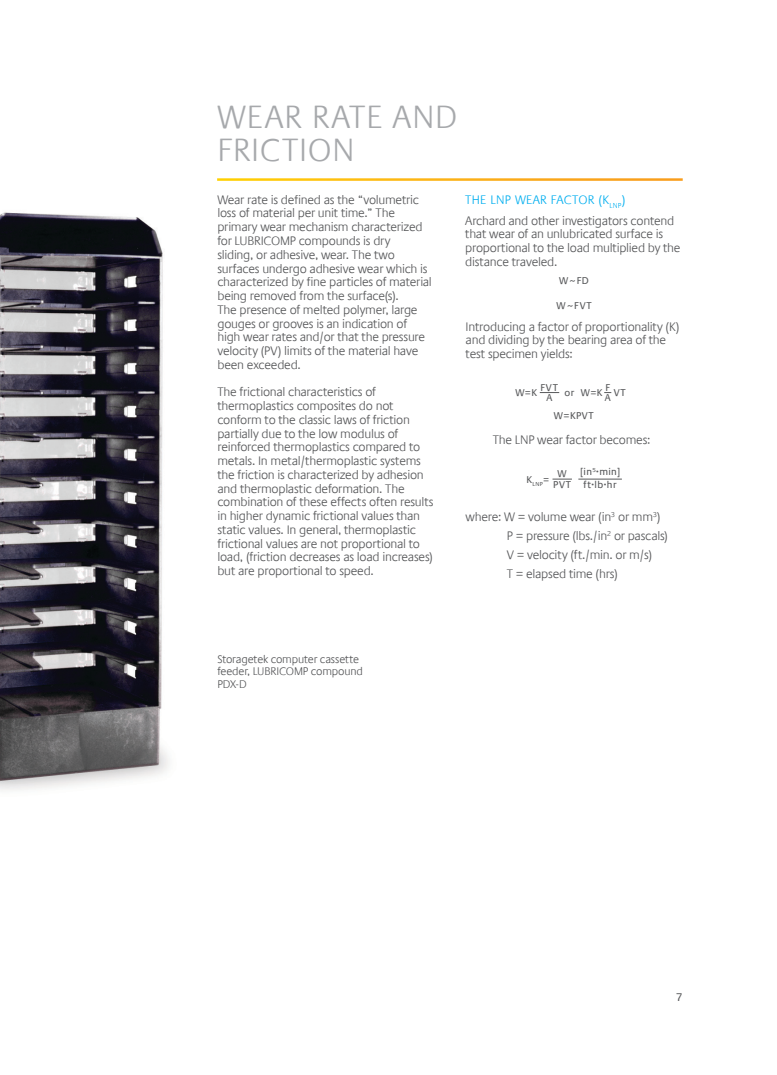
<style>
.page{position:relative;width:777px;height:1075px;background:#fff}
.page>*{position:absolute;margin:0;border:0;box-sizing:border-box;transform-origin:0 0}
.t1{font:300 32.5px/32.5px "Praxis Com";letter-spacing:.025em;color:#a7a9ac}
.t2{font:300 12.5px/13.8px "Praxis Com";letter-spacing:-.02em;color:#58595b}
.t3{font:300 12.5px "Praxis Com";color:#00aeef}
.t4{font:300 11.25px/12.5px "Praxis Com";letter-spacing:-.015em;color:#58595b}
.t5{font:11.25px "Praxis Com";color:#58595b}
.t6{font:10px/10.4px "Praxis Com";letter-spacing:.065em;color:#58595b;text-align:center}
.t7{font:5.88px "Praxis Com";color:#58595b}
.s1{color:#00aeef}
</style>
<div class="page">
<img style="left:0;top:212px;width:169px;height:579px">
<hr style="left:578px;top:479px;width:44px;height:1px;background:#58595b">
<svg style="left:552px;top:479px;width:20px;height:1px"></svg>
<svg style="left:540px;top:392px;width:19px;height:1px"></svg>
<h1 class="t1" style="left:217px;top:101px;width:241px">Wear rate and friction</h1>
<p class="t2" style="left:217px;top:193px;width:216px">Wear rate is defined as the “volumetric loss of material per unit time.” The primary wear mechanism characterized for LUBRICOMP compounds is dry<br>sliding, or adhesive, wear. The two surfaces undergo adhesive wear which is characterized by fine particles of material being removed from the surface(s).<br>The presence of melted polymer, large gouges or grooves is an indication of high wear rates and/or that the pressure velocity (PV) limits of the material have been exceeded.</p>
<p class="t2" style="left:217px;top:385px;width:218px">The frictional characteristics of thermoplastics composites do not conform to the classic laws of friction partially due to the low modulus of reinforced thermoplastics compared to metals. In metal/thermoplastic systems the friction is characterized by adhesion and thermoplastic deformation. The combination of these effects often results in higher dynamic frictional values than static values. In general, thermoplastic frictional values are not proportional to load, (friction decreases as load increases) but are proportional to speed.</p>
<p class="t2" style="left:465px;top:189px;width:210px;line-height:20.9px;text-indent:133px"><span class="s1">(K</span><sub>LNP</sub><span class="s1">)<br></span>Archard and other investigators contend</p>
<p class="t2" style="left:465px;top:227px;width:217px">that wear of an unlubricated surface is proportional to the load multiplied by the distance traveled.</p>
<p class="t3" style="left:465px;top:192px;width:59px">The LNP wear</p>
<p class="t3" style="left:551px;top:192px;width:9px">factor</p>
<p class="t6" style="left:559px;top:276px;width:30px">W~FD</p>
<p class="t6" style="left:556px;top:300px;width:37px">W~FVT</p>
<p class="t2" style="left:465px;top:320px;width:215px">Introducing a factor of proportionality (K) and dividing by the bearing area of the test specimen yields:</p>
<p class="t6" style="left:540px;top:382px;width:19px">FVT<br>A</p>
<p class="t6" style="left:605px;top:382px;width:7px;text-align:left">F<br>A</p>
<p class="t6" style="left:515px;top:388px;width:23px">W=K</p>
<p class="t6" style="left:564px;top:388px;width:63px">or W=K VT</p>
<p class="t6" style="left:554px;top:411px;width:41px">W=KPVT</p>
<p class="t2" style="left:493px;top:433px;width:159px">The LNP wear factor becomes:</p>
<p class="t7" style="left:526px;top:481px;width:24px"><sup>K</sup>LNP<sup>=</sup></p>
<p class="t6" style="left:580px;top:465px;width:41px;line-height:13px">[in<sup>5</sup>∙min] ft∙lb∙hr</p>
<p class="t6" style="left:553px;top:468px;width:19px">W<br>PVT</p>
<p class="t2" style="left:507px;top:507px;width:162px;line-height:19px;text-indent:-41px">where: W = volume wear (in<sup>3</sup> or mm<sup>3</sup>)<br>P = pressure (lbs./in<sup>2</sup> or pascals)<br>V = velocity (ft./min. or m/s)<br>T = elapsed time (hrs)</p>
<p class="t4" style="left:217px;top:653px;width:147px">Storagetek computer cassette feeder, LUBRICOMP compound<br>PDX-D</p>
<p class="t5" style="left:675px;top:990px;width:8px">7</p>
</div>
